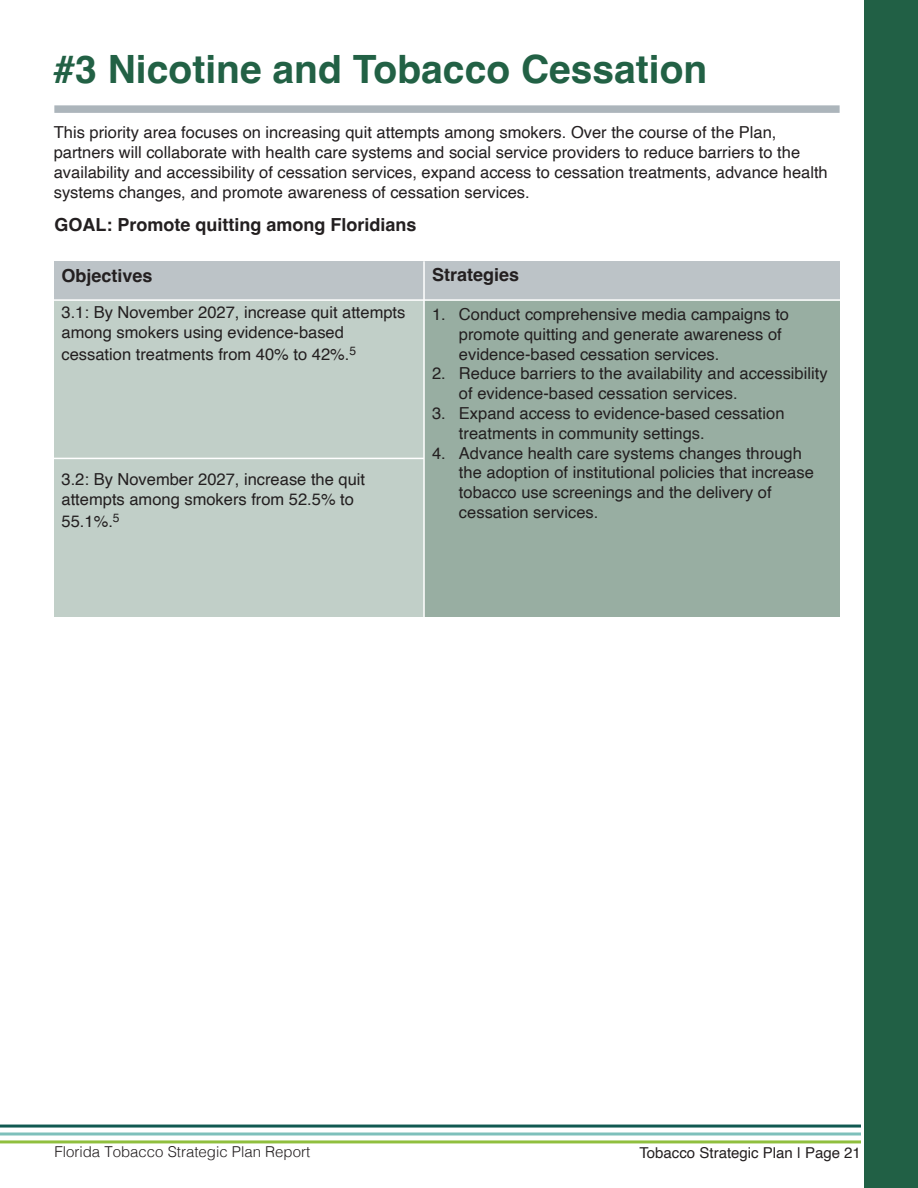
<style>
.page{position:relative;width:918px;height:1188px;background:#fff}
.page>*{position:absolute;margin:0;border:0;box-sizing:border-box;transform-origin:0 0}
.t1{font:700 39px "Helvetica";color:#226145}
.t2{font:700 18px "Helvetica";color:#231f20}
.t3{font:16.5px/19.8px "Helvetica";color:#231f20}
.t4{font:300 15px "Helvetica";color:#231f20}
.t5{font:15px "Helvetica";color:#231f20}
</style>
<div class="page">
<div style="left:864px;top:0;width:54px;height:1188px;background:#216045"></div>
<div style="left:54px;top:105px;width:786px;height:8px;background:#acb5bb"></div>
<hr style="left:0;top:1125px;width:861px;height:3px;background:#115951">
<svg style="left:0;top:1132px;width:861px;height:4px;background:#9ecfcb"></svg>
<hr style="left:0;top:1140px;width:861px;height:3px;background:#90bf3e">
<div style="left:54px;top:261px;width:786px;height:39px;background:#bcc3c7"></div>
<div style="left:54px;top:300px;width:370px;height:317px;background:#c1cfc8"></div>
<div style="left:424px;top:300px;width:416px;height:317px;background:#98aea2"></div>
<hr style="left:423px;top:261px;width:2px;height:377px;background:#fff">
<hr style="left:54px;top:458px;width:370px;height:1px;background:#fff">
<hr style="left:43px;top:299px;width:810px;height:2px;background:#fff">
<h1 class="t1" style="left:54px;top:45px;width:655px">#3 Nicotine and Tobacco Cessation</h1>
<p class="t3" style="left:54px;top:123px;width:775px">This priority area focuses on increasing quit attempts among smokers. Over the course of the Plan, partners will collaborate with health care systems and social service providers to reduce barriers to the availability and accessibility of cessation services, expand access to cessation treatments, advance health systems changes, and promote awareness of cessation services.</p>
<p class="t2" style="left:54px;top:214px;width:364px">GOAL: Promote quitting among Floridians</p>
<p class="t2" style="left:62px;top:265px;width:93px">Objectives</p>
<p class="t2" style="left:432px;top:264px;width:89px">Strategies</p>
<p class="t3" style="left:459px;top:305px;width:332px;text-indent:-27px">1. Conduct comprehensive media campaigns to promote quitting and generate awareness of evidence-based cessation services.</p>
<p class="t3" style="left:459px;top:364px;width:370px;text-indent:-27px">2. Reduce barriers to the availability and accessibility of evidence-based cessation services.</p>
<p class="t3" style="left:459px;top:404px;width:327px;text-indent:-27px">3. Expand access to evidence-based cessation treatments in community settings.</p>
<p class="t3" style="left:459px;top:443px;width:356px;text-indent:-27px">4. Advance health care systems changes through the adoption of institutional policies that increase tobacco use screenings and the delivery of cessation services.</p>
<p class="t3" style="left:62px;top:303px;width:345px">3.1: By November 2027, increase quit attempts among smokers using evidence-based</p>
<p class="t3" style="left:62px;top:345px;width:296px">cessation treatments from 40% to 42%.<sup>5</sup></p>
<p class="t3" style="left:62px;top:470px;width:305px">3.2: By November 2027, increase the quit attempts among smokers from 52.5% to</p>
<p class="t3" style="left:62px;top:511px;width:60px">55.1%.<sup>5</sup></p>
<p class="t4" style="left:54px;top:1139px;width:257px">Florida Tobacco Strategic Plan Report</p>
<p class="t5" style="left:639px;top:1141px;width:223px">Tobacco Strategic Plan | Page 21</p>
</div>
